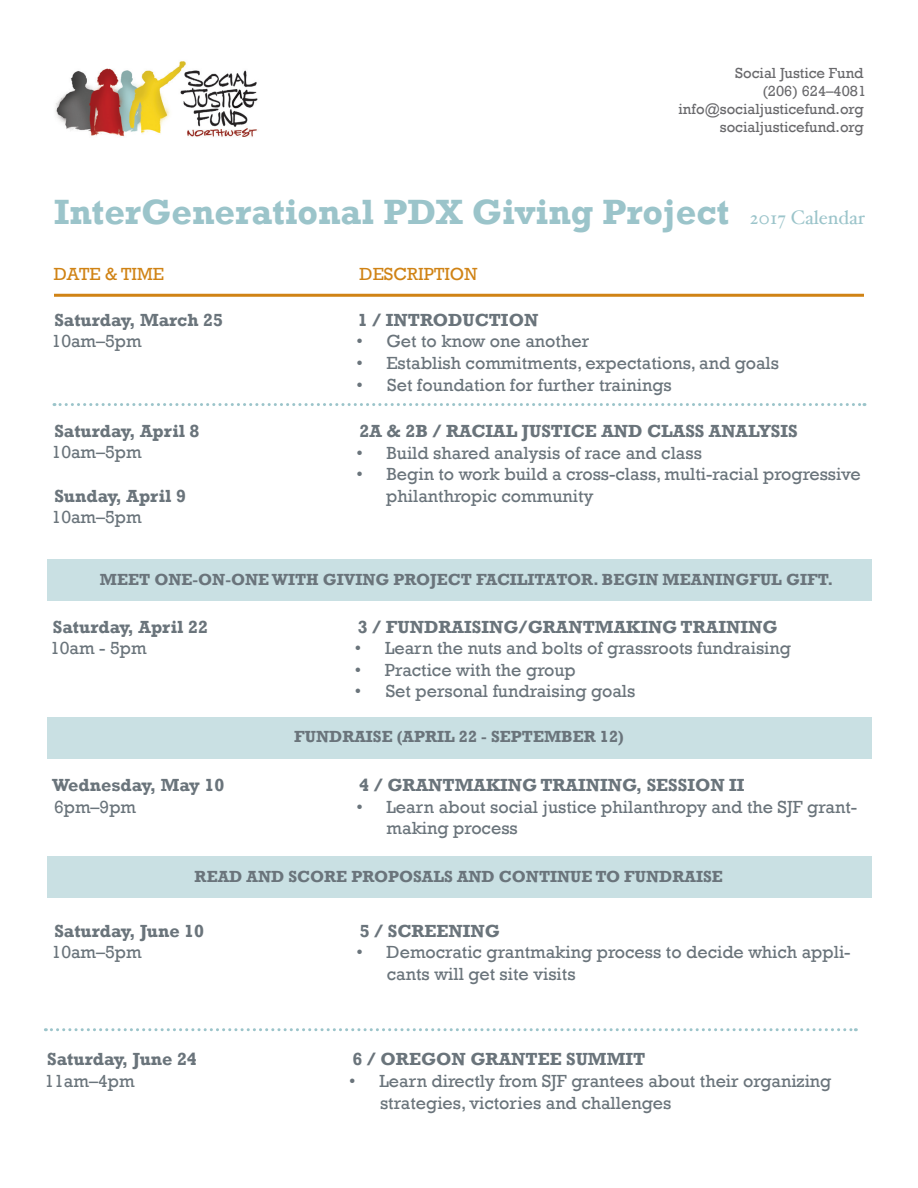
<style>
.page{position:relative;width:918px;height:1188px;background:#fff}
.page>*{position:absolute;margin:0;border:0;box-sizing:border-box;transform-origin:0 0}
.t1{font:700 36px "Rockwell";color:#9bc4ca}
.t2{font:19.5px "Hoefler Text";color:#9bc4ca}
.t3{font:18px/21.6px "Rockwell";color:#6a747b}
.t4{font:700 18px/21.6px "Rockwell";color:#6a747b}
.t5{font:18px "Rockwell";color:#d08315}
.t6{font:700 16.5px "Rockwell";color:#6a747b}
.t7{font:15px "Rockwell";color:#69696c}
.s1{font-weight:400}
</style>
<div class="page">
<img style="left:55px;top:61px;width:203px;height:76px">
<svg style="left:54px;top:403px;width:811px;height:3px"></svg>
<svg style="left:45px;top:1028px;width:811px;height:3px"></svg>
<hr style="left:54px;top:294px;width:810px;height:3px;background:#d08315">
<div style="left:47px;top:559px;width:824px;height:41px;background:#c9e0e3"></div>
<div style="left:47px;top:717px;width:824px;height:42px;background:#c9e0e3"></div>
<div style="left:47px;top:856px;width:824px;height:42px;background:#c9e0e3"></div>
<p class="t7" style="left:735px;top:64px;width:130px">Social Justice Fund</p>
<p class="t7" style="left:762px;top:82px;width:105px">(206) 624–4081</p>
<p class="t7" style="left:678px;top:100px;width:187px">info@socialjusticefund.org</p>
<p class="t7" style="left:720px;top:118px;width:145px">socialjusticefund.org</p>
<p class="t1" style="left:54px;top:190px;width:677px">InterGenerational PDX Giving Project</p>
<p class="t2" style="left:750px;top:206px;width:117px">2017 Calendar</p>
<p class="t5" style="left:54px;top:264px;width:112px">DATE &amp; TIME</p>
<p class="t5" style="left:360px;top:264px;width:119px">DESCRIPTION</p>
<p class="t4" style="left:54px;top:309px;width:170px">Saturday, March 25</p>
<p class="t3" style="left:52px;top:331px;width:92px">10am–5pm</p>
<p class="t4" style="left:52px;top:420px;width:149px">Saturday, April 8<br><span class="s1">10am–5pm</span></p>
<p class="t4" style="left:54px;top:485px;width:133px">Sunday, April 9</p>
<p class="t3" style="left:52px;top:507px;width:92px">10am–5pm</p>
<p class="t4" style="left:358px;top:309px;width:182px">1 / INTRODUCTION</p>
<p class="t3" style="left:356px;top:331px;width:234px">• Get to know one another</p>
<p class="t3" style="left:356px;top:352px;width:424px">• Establish commitments, expectations, and goals</p>
<p class="t3" style="left:356px;top:374px;width:317px">• Set foundation for further trainings</p>
<p class="t4" style="left:360px;top:420px;width:440px">2A &amp; 2B / RACIAL JUSTICE AND CLASS ANALYSIS</p>
<p class="t3" style="left:356px;top:442px;width:347px">• Build shared analysis of race and class</p>
<p class="t3" style="left:386px;top:464px;width:476px;text-indent:-30px">• Begin to work build a cross-class, multi-racial progressive philanthropic community</p>
<p class="t6" style="left:100px;top:569px;width:735px">MEET ONE-ON-ONE WITH GIVING PROJECT FACILITATOR. BEGIN MEANINGFUL GIFT.</p>
<p class="t4" style="left:53px;top:616px;width:157px">Saturday, April 22</p>
<p class="t3" style="left:50px;top:638px;width:98px">10am - 5pm</p>
<p class="t4" style="left:358px;top:616px;width:421px">3 / FUNDRAISING/GRANTMAKING TRAINING</p>
<p class="t3" style="left:355px;top:638px;width:438px">• Learn the nuts and bolts of grassroots fundraising</p>
<p class="t3" style="left:355px;top:659px;width:222px">• Practice with the group</p>
<p class="t3" style="left:355px;top:681px;width:282px">• Set personal fundraising goals</p>
<p class="t6" style="left:294px;top:727px;width:331px">FUNDRAISE (APRIL 22 - SEPTEMBER 12)</p>
<p class="t4" style="left:52px;top:774px;width:173px">Wednesday, May 10<br><span class="s1">6pm–9pm</span></p>
<p class="t4" style="left:359px;top:774px;width:387px">4 / GRANTMAKING TRAINING, SESSION II</p>
<p class="t3" style="left:387px;top:796px;width:472px;text-indent:-30px">• Learn about social justice philanthropy and the SJF grant&shy;making process</p>
<p class="t6" style="left:195px;top:866px;width:530px">READ AND SCORE PROPOSALS AND CONTINUE TO FUNDRAISE</p>
<p class="t4" style="left:54px;top:920px;width:151px">Saturday, June 10</p>
<p class="t3" style="left:52px;top:942px;width:92px">10am–5pm</p>
<p class="t4" style="left:47px;top:1049px;width:151px">Saturday, June 24</p>
<p class="t3" style="left:44px;top:1071px;width:92px">11am–4pm</p>
<p class="t4" style="left:360px;top:920px;width:142px">5 / SCREENING</p>
<p class="t3" style="left:387px;top:942px;width:465px;text-indent:-31px">• Democratic grantmaking process to decide which appli&shy;cants will get site visits</p>
<p class="t4" style="left:352px;top:1049px;width:294px">6 / OREGON GRANTEE SUMMIT</p>
<p class="t3" style="left:380px;top:1070px;width:453px;text-indent:-31px">• Learn directly from SJF grantees about their organizing strategies, victories and challenges</p>
</div>
